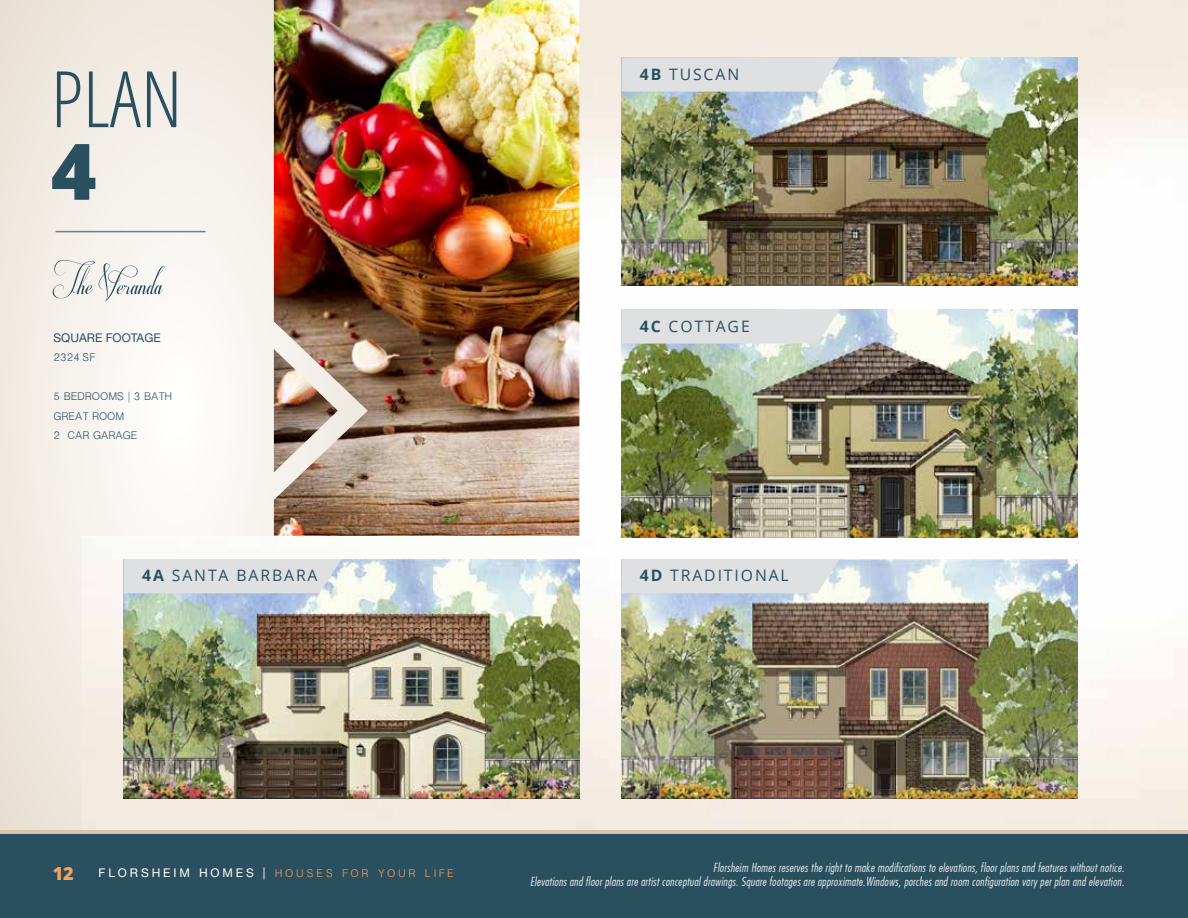
<style>
.page{position:relative;width:1188px;height:918px;background:#fff}
.page>*{position:absolute;margin:0;border:0;box-sizing:border-box;transform-origin:0 0}
.t1{font:300 condensed 78px "Open Sans";color:#2a505f}
.t2{font:800 78px "Open Sans";color:#2a505f}
.t3{font:52.5px "Respective 2.0";color:#2a505f}
.t4{font:800 18px "Open Sans";color:#f9a05c}
.t5{font:15.75px "Open Sans";letter-spacing:.12em;color:#2a505f}
.t6{font:12px/14.4px "Futura Lt Cn BT Italic";letter-spacing:.02em;color:#fff;text-align:right}
.t7{font:12px/19.5px "Helvetica Light";color:#2a505f}
.t8{font:12px "Helvetica Light";letter-spacing:.24em;color:#f9a05c}
.t9{font:12px "Helvetica Neue LT Std";color:#2a505f}
.s1{font-weight:700}
.s2{font-family:"Helvetica Neue LT Std";color:#fff}
</style>
<div class="page">
<div style="left:0;top:833px;width:1188px;height:85px;background:#2a5060"></div>
<svg style="left:0;top:0;width:81px;height:830px;background:#efe9e1"></svg>
<img style="left:81px;top:0;width:1107px;height:830px">
<img style="left:622px;top:57px;width:456px;height:228px">
<img style="left:622px;top:309px;width:456px;height:228px">
<img style="left:622px;top:559px;width:456px;height:239px">
<svg style="left:622px;top:57px;width:218px;height:35px;background:#dee0e2"></svg>
<svg style="left:622px;top:309px;width:218px;height:35px;background:#dee0e2"></svg>
<div style="left:622px;top:559px;width:218px;height:34px;background:#dfe0e2"></div>
<img style="left:123px;top:560px;width:456px;height:238px">
<div style="left:123px;top:559px;width:219px;height:34px;background:#dfe0e2"></div>
<hr style="left:0;top:830px;width:1188px;height:4px;background:#d5c5ac">
<hr style="left:56px;top:231px;width:150px;height:1px;background:#2a505f">
<h1 class="t1" style="left:51px;top:46px;width:133px">PLAN</h1>
<h1 class="t2" style="left:51px;top:112px;width:47px">4</h1>
<h2 class="t3" style="left:54px;top:256px;width:111px">The Veranda</h2>
<p class="t9" style="left:54px;top:330px;width:109px">SQUARE FOOTAGE</p>
<p class="t7" style="left:54px;top:348px;width:43px">2324 SF</p>
<p class="t7" style="left:54px;top:387px;width:120px">5 BEDROOMS | 3 BATH<br>GREAT ROOM<br>2 CAR GARAGE</p>
<h3 class="t5" style="left:640px;top:63px;width:101px"><span class="s1">4B</span> TUSCAN</h3>
<h3 class="t5" style="left:640px;top:316px;width:111px"><span class="s1">4C</span> COTTAGE</h3>
<h3 class="t5" style="left:142px;top:564px;width:177px"><span class="s1">4A</span> SANTA BARBARA</h3>
<h3 class="t5" style="left:640px;top:564px;width:150px"><span class="s1">4D</span> TRADITIONAL</h3>
<h3 class="t4" style="left:53px;top:860px;width:23px">12</h3>
<p class="t8" style="left:99px;top:868px;width:357px"><span class="s2">FLORSHEIM HOMES |</span> HOUSES FOR YOUR LIFE</p>
<p class="t6" style="left:530px;top:860px;width:596px">Florsheim Homes reserves the right to make modifications to elevations, floor plans and features without notice.<br>Elevations and floor plans are artist conceptual drawings. Square footages are approximate.Windows, porches and room configuration vary per plan and elevation.</p>
</div>
